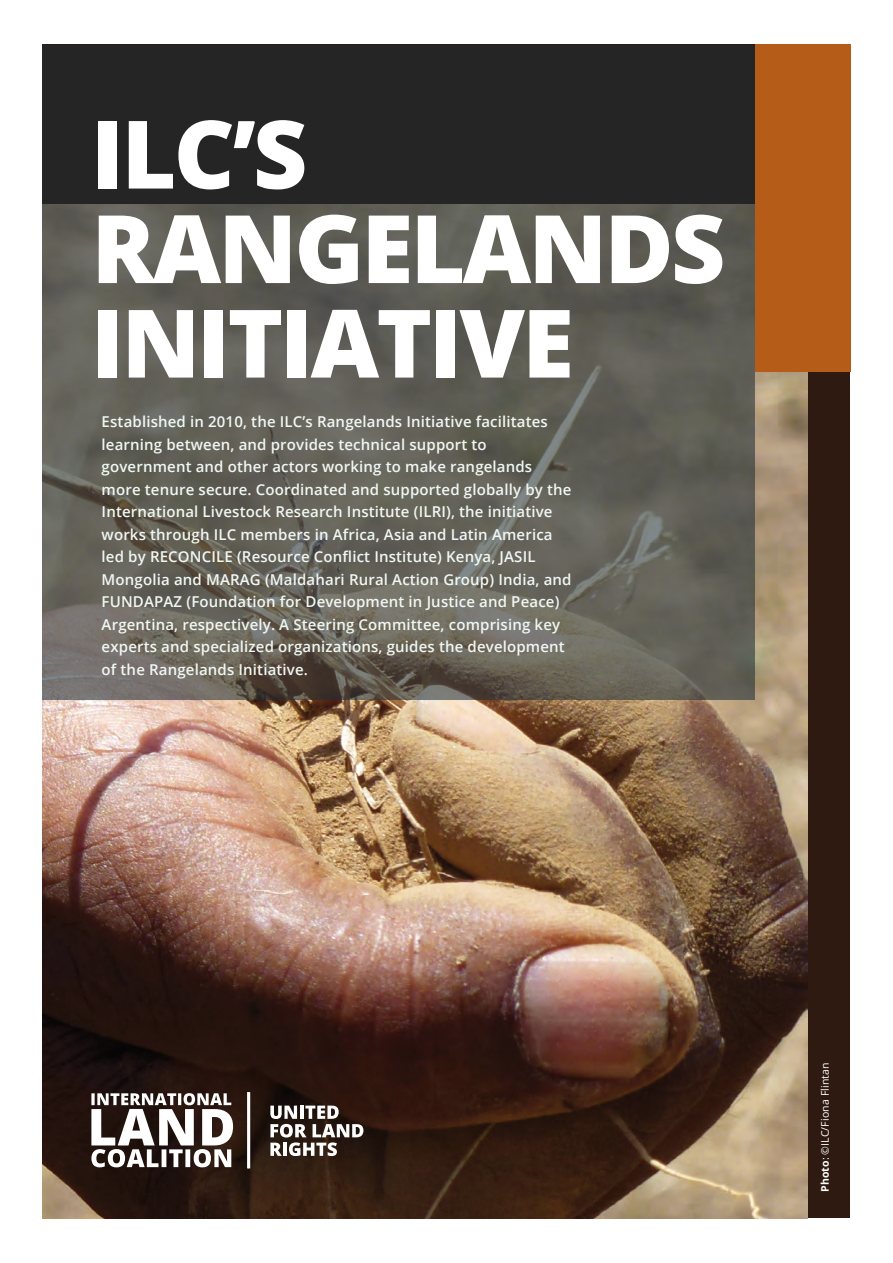
<style>
.page{position:relative;width:893px;height:1263px;background:#fff}
.page>*{position:absolute;margin:0;border:0;box-sizing:border-box;transform-origin:0 0}
.h2__sub_chapter{font:800 94.5px/94.5px "Open Sans";letter-spacing:-.03em;color:#fff}
.quote_big{font:600 15px/22.5px "Open Sans";letter-spacing:.01em;color:#f0f7f3}
.footnote{font:10.5px "Open Sans";letter-spacing:.01em;color:#fff}
.s1{font-weight:700}
</style>
<div class="page">
<div style="left:43px;top:45px;width:807px;height:1173px;background:#2e1a10"></div>
<img style="left:43px;top:372px;width:764px;height:846px">
<svg style="left:43px;top:45px;width:712px;height:654px"></svg>
<hr style="left:247px;top:1092px;width:3px;height:76px;background:#fff">
<svg style="left:270px;top:1105px;width:93px;height:51px"></svg>
<svg style="left:91px;top:1093px;width:142px;height:74px"></svg>
<div style="left:755px;top:45px;width:95px;height:327px;background:#b55d18"></div>
<p class="h2__sub_chapter" style="left:91px;top:102px;width:636px">ILC’S<br>RANGELANDS<br>INITIATIVE</p>
<p class="quote_big" style="left:102px;top:410px;width:471px">Established in 2010, the ILC’s Rangelands Initiative facilitates learning between, and provides technical support to government and other actors working to make rangelands more tenure secure. Coordinated and supported globally by the International Livestock Research Institute (ILRI), the initiative works through ILC members in Africa, Asia and Latin America led by RECONCILE (Resource Conflict Institute) Kenya, JASIL Mongolia and MARAG (Maldahari Rural Action Group) India, and FUNDAPAZ (Foundation for Development in Justice and Peace)<br>Argentina, respectively. A Steering Committee, comprising key experts and specialized organizations, guides the development of the Rangelands Initiative.</p>
<p class="footnote" style="left:818px;top:1192px;width:131px;rotate:-90deg"><span class="s1">Photo</span>: ©ILC/Fiona Flintan</p>
</div>
